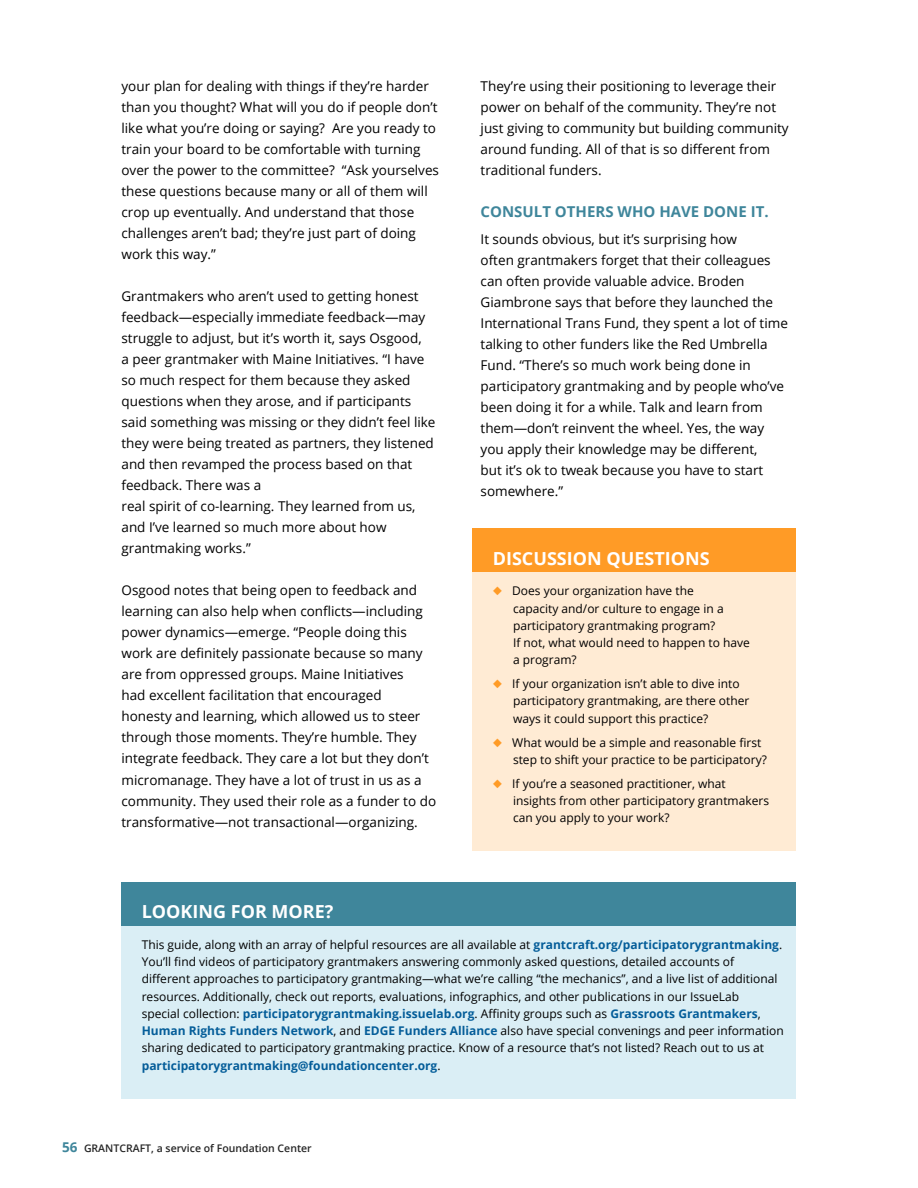
<style>
.page{position:relative;width:918px;height:1188px;background:#fff}
.page>*{position:absolute;margin:0;border:0;box-sizing:border-box;transform-origin:0 0}
.t1{font:700 18px "Open Sans";color:#fff}
.t2{font:700 15px "Open Sans";color:#3f869b}
.t3{font:13.5px/21px "Open Sans";color:#000}
.t4{font:12px/17.2px "Open Sans";color:#000}
.t5{font:600 10.5px "Open Sans";color:#262626}
.s1{color:#ff9b26}
.s2{font-weight:700;color:#045d99}
.s3{font-weight:700;font-size:13.5px;color:#3f869b}
</style>
<div class="page">
<div style="left:122px;top:887px;width:674px;height:211px;background:#daeef5"></div>
<div style="left:122px;top:882px;width:674px;height:44px;background:#3f869b"></div>
<div style="left:472px;top:533px;width:324px;height:317px;background:#ffebd4"></div>
<div style="left:472px;top:529px;width:324px;height:43px;background:#ff9b26"></div>
<p class="t3" style="left:122px;top:76px;width:319px">your plan for dealing with things if they’re harder than you thought? What will you do if people don’t like what you’re doing or saying? Are you ready to train your board to be comfortable with turning over the power to the committee? “Ask yourselves these questions because many or all of them will crop up eventually. And understand that those challenges aren’t bad; they’re just part of doing work this way.”</p>
<p class="t3" style="left:122px;top:286px;width:316px">Grantmakers who aren’t used to getting honest feedback—especially immediate feedback—may struggle to adjust, but it’s worth it, says Osgood,<br>a peer grantmaker with Maine Initiatives. “I have so much respect for them because they asked questions when they arose, and if participants said something was missing or they didn’t feel like they were being treated as partners, they listened and then revamped the process based on that feedback. There was a<br>real spirit of co-learning. They learned from us, and I’ve learned so much more about how grantmaking works.”</p>
<p class="t3" style="left:122px;top:580px;width:316px">Osgood notes that being open to feedback and learning can also help when conflicts—including power dynamics—emerge. “People doing this work are definitely passionate because so many are from oppressed groups. Maine Initiatives<br>had excellent facilitation that encouraged<br>honesty and learning, which allowed us to steer through those moments. They’re humble. They integrate feedback. They care a lot but they don’t micromanage. They have a lot of trust in us as a community. They used their role as a funder to do transformative—not transactional—organizing.</p>
<p class="t3" style="left:481px;top:76px;width:310px">They’re using their positioning to leverage their power on behalf of the community. They’re not just giving to community but building community around funding. All of that is so different from traditional funders.</p>
<p class="t2" style="left:481px;top:201px;width:290px">CONSULT OTHERS WHO HAVE DONE IT.</p>
<p class="t3" style="left:481px;top:229px;width:309px">It sounds obvious, but it’s surprising how<br>often grantmakers forget that their colleagues can often provide valuable advice. Broden Giambrone says that before they launched the International Trans Fund, they spent a lot of time talking to other funders like the Red Umbrella Fund. “There’s so much work being done in participatory grantmaking and by people who’ve been doing it for a while. Talk and learn from them—don’t reinvent the wheel. Yes, the way you apply their knowledge may be different,<br>but it’s ok to tweak because you have to start somewhere.”</p>
<h1 class="t1" style="left:493px;top:545px;width:218px">DISCUSSION QUESTIONS</h1>
<p class="t4" style="left:513px;top:582px;width:238px;text-indent:-20px"><span class="s1">◆</span> Does your organization have the<br>capacity and/or culture to engage in a participatory grantmaking program?<br>If not, what would need to happen to have a program?</p>
<p class="t4" style="left:513px;top:675px;width:238px;text-indent:-20px"><span class="s1">◆</span> If your organization isn’t able to dive into participatory grantmaking, are there other ways it could support this practice?</p>
<p class="t4" style="left:513px;top:733px;width:255px;text-indent:-20px"><span class="s1">◆</span> What would be a simple and reasonable first step to shift your practice to be participatory?</p>
<p class="t4" style="left:513px;top:775px;width:258px;text-indent:-20px"><span class="s1">◆</span> If you’re a seasoned practitioner, what insights from other participatory grantmakers can you apply to your work?</p>
<h1 class="t1" style="left:142px;top:899px;width:193px">LOOKING FOR MORE?</h1>
<p class="t4" style="left:142px;top:936px;width:643px">This guide, along with an array of helpful resources are all available at <span class="s2">grantcraft.org/participatorygrantmaking</span>.<br>You’ll find videos of participatory grantmakers answering commonly asked questions, detailed accounts of different approaches to participatory grantmaking—what we’re calling “the mechanics”, and a live list of additional resources. Additionally, check out reports, evaluations, infographics, and other publications in our IssueLab<br>special collection: <span class="s2">participatorygrantmaking.issuelab.org</span>. Affinity groups such as <span class="s2">Grassroots Grantmakers</span>, <span class="s2">Human Rights Funders Network</span>, and <span class="s2">EDGE Funders Alliance</span> also have special convenings and peer information sharing dedicated to participatory grantmaking practice. Know of a resource that’s not listed? Reach out to us at <span class="s2">participatorygrantmaking@foundationcenter.org</span>.</p>
<p class="t5" style="left:62px;top:1141px;width:251px"><span class="s3">56</span> GRANTCRAFT, a service of Foundation Center</p>
</div>
